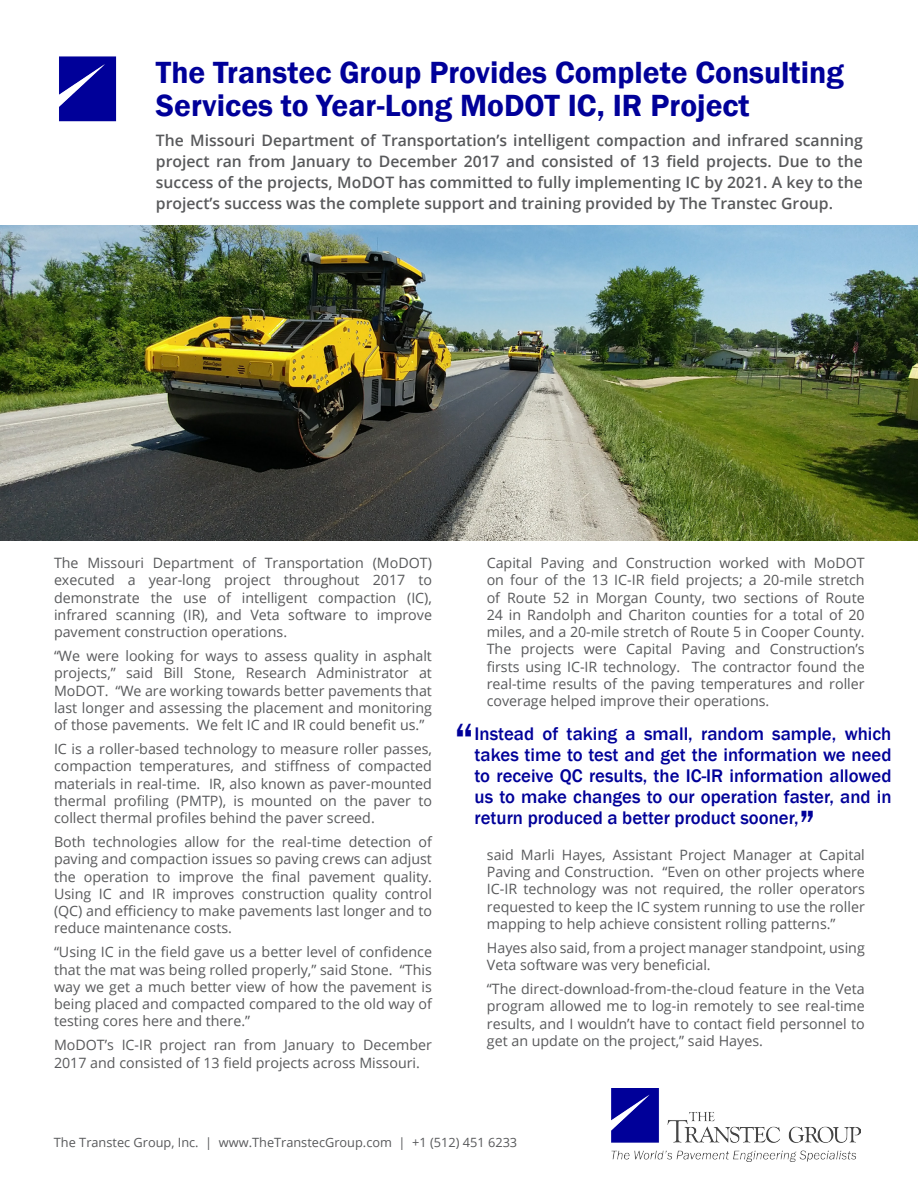
<style>
.page{position:relative;width:918px;height:1188px;background:#fff}
.page>*{position:absolute;margin:0;border:0;box-sizing:border-box;transform-origin:0 0}
.t1{font:500 45px "Franklin Gothic";color:#009}
.t2{font:600 45px "Franklin Gothic";color:#009;scale:.95 1}
.t3{font:600 31.5px/33px "Franklin Gothic";color:#009}
.t4{font:500 18.75px/21px "Franklin Gothic";color:#009;text-align:justify}
.t5{font:600 15.75px/21px "Open Sans";color:#58595b;text-align:justify}
.t6{font:14.25px/17.2px "Open Sans";color:#58595b;text-align:justify}
.t7{font:12.75px "Open Sans";color:#58595b}
</style>
<div class="page">
<img style="left:0;top:225px;width:918px;height:316px">
<img style="left:59px;top:56px;width:58px;height:66px">
<img style="left:611px;top:1089px;width:250px;height:73px">
<p class="t3" style="left:156px;top:57px;width:689px">The Transtec Group Provides Complete Consulting<br>Services to Year-Long MoDOT IC, IR Project</p>
<p class="t5" style="left:156px;top:130px;width:709px">The Missouri Department of Transportation’s intelligent compaction and infrared scanning project ran from January to December 2017 and consisted of 13 field projects. Due to the success of the projects, MoDOT has committed to fully implementing IC by 2021. A key to the project’s success was the complete support and training provided by The Transtec Group.</p>
<p class="t6" style="left:54px;top:554px;width:380px">The Missouri Department of Transportation (MoDOT) executed a year-long project throughout 2017 to demonstrate the use of intelligent compaction (IC), infrared scanning (IR), and Veta software to improve pavement construction operations.</p>
<p class="t6" style="left:54px;top:647px;width:380px">“We were looking for ways to assess quality in asphalt projects,” said Bill Stone, Research Administrator at MoDOT. “We are working towards better pavements that last longer and assessing the placement and monitoring of those pavements. We felt IC and IR could benefit us.”</p>
<p class="t6" style="left:54px;top:740px;width:380px">IC is a roller-based technology to measure roller passes, compaction temperatures, and stiffness of compacted materials in real-time. IR, also known as paver-mounted thermal profiling (PMTP), is mounted on the paver to collect thermal profiles behind the paver screed.</p>
<p class="t6" style="left:54px;top:833px;width:380px">Both technologies allow for the real-time detection of paving and compaction issues so paving crews can adjust the operation to improve the final pavement quality.<br>Using IC and IR improves construction quality control (QC) and efficiency to make pavements last longer and to reduce maintenance costs.</p>
<p class="t6" style="left:54px;top:943px;width:380px">“Using IC in the field gave us a better level of confidence that the mat was being rolled properly,” said Stone. “This way we get a much better view of how the pavement is being placed and compacted compared to the old way of testing cores here and there.”</p>
<p class="t6" style="left:54px;top:1036px;width:380px">MoDOT’s IC-IR project ran from January to December<br>2017 and consisted of 13 field projects across Missouri.</p>
<p class="t6" style="left:487px;top:554px;width:380px">Capital Paving and Construction worked with MoDOT on four of the 13 IC-IR field projects; a 20-mile stretch of Route 52 in Morgan County, two sections of Route 24 in Randolph and Chariton counties for a total of 20 miles, and a 20-mile stretch of Route 5 in Cooper County.<br>The projects were Capital Paving and Construction’s firsts using IC-IR technology. The contractor found the real-time results of the paving temperatures and roller coverage helped improve their operations.</p>
<p class="t4" style="left:475px;top:724px;width:418px">Instead of taking a small, random sample, which takes time to test and get the information we need to receive QC results, the IC-IR information allowed us to make changes to our operation faster, and in return produced a better product sooner,</p>
<p class="t2" style="left:455px;top:712px;width:21px">“</p>
<p class="t1" style="left:799px;top:798px;width:18px">”</p>
<p class="t6" style="left:487px;top:846px;width:380px">said Marli Hayes, Assistant Project Manager at Capital Paving and Construction. “Even on other projects where IC-IR technology was not required, the roller operators requested to keep the IC system running to use the roller mapping to help achieve consistent rolling patterns.”</p>
<p class="t6" style="left:487px;top:939px;width:379px">Hayes also said, from a project manager standpoint, using<br>Veta software was very beneficial.</p>
<p class="t6" style="left:487px;top:980px;width:380px">“The direct-download-from-the-cloud feature in the Veta program allowed me to log-in remotely to see real-time results, and I wouldn’t have to contact field personnel to get an update on the project,” said Hayes.</p>
<p class="t7" style="left:54px;top:1133px;width:465px">The Transtec Group, Inc. | www.TheTranstecGroup.com | +1 (512) 451 6233</p>
</div>
